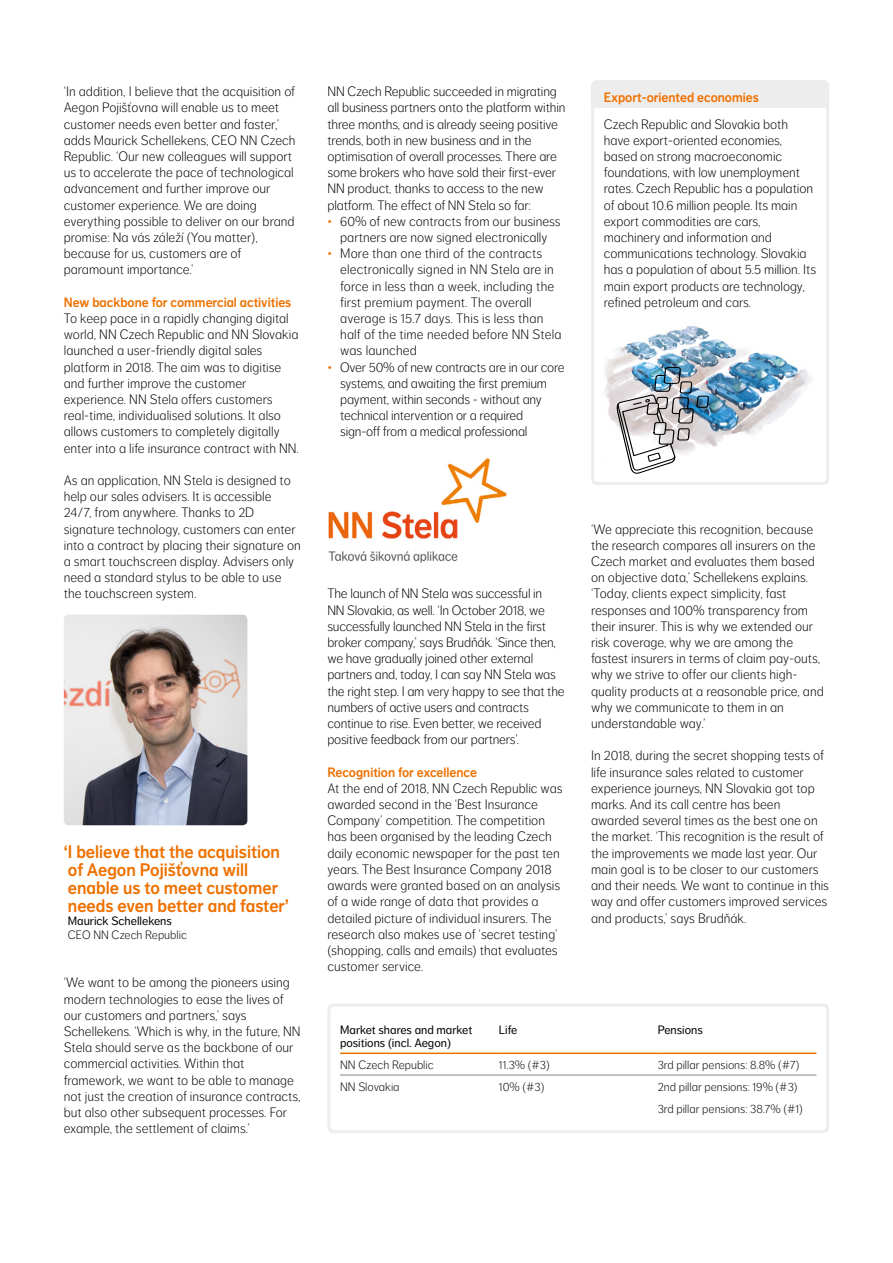
<style>
.page{position:relative;width:893px;height:1263px;background:#fff}
.page>*{position:absolute;margin:0;border:0;box-sizing:border-box;transform-origin:0 0}
.t1{font:18px/18px "NN Dagny Display";color:#ee7100}
.t2{font:300 13.5px/16.2px "NN Dagny Text";color:#000}
.t3{font:13.5px "NN Dagny Display";color:#ee7100}
.t4{font:300 12px/21.8px "NN Dagny Text";color:#000}
.t5{font:12px/13.5px "NN Dagny Text";color:#000}
.s1{color:#ee7100}
</style>
<div class="page">
<img style="left:604px;top:326px;width:208px;height:121px">
<div style="left:327px;top:1003px;width:502px;height:130px;border:3px solid #eeedee;border-radius:5px"></div>
<div style="left:595px;top:84px;width:230px;height:24px;background:#eeedee"></div>
<div style="left:591px;top:80px;width:238px;height:405px;border:3px solid #eeedee;border-radius:5px"></div>
<img style="left:64px;top:615px;width:183px;height:210px">
<hr style="left:340px;top:1052px;width:159px;height:2px;background:#ee7100">
<hr style="left:499px;top:1052px;width:159px;height:2px;background:#ee7100">
<hr style="left:658px;top:1052px;width:158px;height:2px;background:#ee7100">
<hr style="left:340px;top:1074px;width:159px;height:1px;background:#919191">
<hr style="left:499px;top:1074px;width:159px;height:1px;background:#919191">
<hr style="left:658px;top:1074px;width:158px;height:1px;background:#919191">
<img style="left:617px;top:367px;width:93px;height:107px">
<img style="left:328px;top:458px;width:179px;height:105px">
<p class="t2" style="left:64px;top:84px;width:233px">‘In addition, I believe that the acquisition of Aegon Pojišťovna will enable us to meet customer needs even better and faster,’ adds Maurick Schellekens, CEO NN Czech Republic. ‘Our new colleagues will support us to accelerate the pace of technological advancement and further improve our customer experience. We are doing everything possible to deliver on our brand promise: Na vás záleží (You matter), because for us, customers are of paramount importance.’</p>
<p class="t3" style="left:64px;top:294px;width:229px">New backbone for commercial activities</p>
<p class="t2" style="left:64px;top:310px;width:237px">To keep pace in a rapidly changing digital world, NN Czech Republic and NN Slovakia launched a user-friendly digital sales platform in 2018. The aim was to digitise and further improve the customer experience. NN Stela offers customers real-time, individualised solutions. It also allows customers to completely digitally enter into a life insurance contract with NN.</p>
<p class="t2" style="left:64px;top:472px;width:239px">As an application, NN Stela is designed to help our sales advisers. It is accessible 24/7, from anywhere. Thanks to 2D signature technology, customers can enter into a contract by placing their signature on a smart touchscreen display. Advisers only need a standard stylus to be able to use the touchscreen system.</p>
<h1 class="t1" style="left:64px;top:842px;width:227px">‘I believe that the acquisition of Aegon Pojišťovna will enable us to meet customer needs even better and faster’</h1>
<p class="t5" style="left:68px;top:914px;width:106px">Maurick Schellekens</p>
<p class="t4" style="left:68px;top:924px;width:121px">CEO NN Czech Republic</p>
<p class="t2" style="left:64px;top:975px;width:238px">‘We want to be among the pioneers using modern technologies to ease the lives of our customers and partners,’ says Schellekens. ‘Which is why, in the future, NN Stela should serve as the backbone of our commercial activities. Within that framework, we want to be able to manage not just the creation of insurance contracts, but also other subsequent processes. For example, the settlement of claims.’</p>
<p class="t2" style="left:327px;top:84px;width:239px">NN Czech Republic succeeded in migrating all business partners onto the platform within three months, and is already seeing positive trends, both in new business and in the optimisation of overall processes. There are some brokers who have sold their first-ever NN product, thanks to access to the new platform. The effect of NN Stela so far:</p>
<p class="t2" style="left:327px;top:213px;width:235px;text-align:center"><span class="s1">•</span> 60% of new contracts from our business partners are now signed electronically</p>
<p class="t2" style="left:340px;top:246px;width:223px;text-indent:-13px"><span class="s1">•</span> More than one third of the contracts electronically signed in NN Stela are in force in less than a week, including the first premium payment. The overall average is 15.7 days. This is less than half of the time needed before NN Stela was launched</p>
<p class="t2" style="left:340px;top:359px;width:226px;text-indent:-13px"><span class="s1">•</span> Over 50% of new contracts are in our core systems, and awaiting the first premium payment, within seconds - without any technical intervention or a required sign-off from a medical professional</p>
<p class="t3" style="left:604px;top:89px;width:156px">Export-oriented economies</p>
<p class="t2" style="left:604px;top:116px;width:214px">Czech Republic and Slovakia both have export-oriented economies, based on strong macroeconomic foundations, with low unemployment rates. Czech Republic has a population of about 10.6 million people. Its main export commodities are cars, machinery and information and communications technology. Slovakia has a population of about 5.5 million. Its main export products are technology, refined petroleum and cars.</p>
<p class="t2" style="left:327px;top:586px;width:239px">The launch of NN Stela was successful in<br>NN Slovakia, as well. ‘In October 2018, we successfully launched NN Stela in the first broker company,’ says Brudňák. ‘Since then, we have gradually joined other external partners and, today, I can say NN Stela was the right step. I am very happy to see that the numbers of active users and contracts continue to rise. Even better, we received positive feedback from our partners’.</p>
<p class="t3" style="left:327px;top:764px;width:151px">Recognition for excellence</p>
<p class="t2" style="left:327px;top:780px;width:237px">At the end of 2018, NN Czech Republic was awarded second in the ‘Best Insurance Company’ competition. The competition has been organised by the leading Czech daily economic newspaper for the past ten years. The Best Insurance Company 2018 awards were granted based on an analysis of a wide range of data that provides a detailed picture of individual insurers. The research also makes use of ‘secret testing’ (shopping, calls and emails) that evaluates customer service.</p>
<p class="t2" style="left:591px;top:521px;width:234px">‘We appreciate this recognition, because the research compares all insurers on the Czech market and evaluates them based on objective data,’ Schellekens explains. ‘Today, clients expect simplicity, fast responses and 100% transparency from their insurer. This is why we extended our risk coverage, why we are among the fastest insurers in terms of claim pay-outs, why we strive to offer our clients high&shy;quality products at a reasonable price, and why we communicate to them in an understandable way.’</p>
<p class="t2" style="left:591px;top:748px;width:239px">In 2018, during the secret shopping tests of life insurance sales related to customer experience journeys, NN Slovakia got top marks. And its call centre has been awarded several times as the best one on the market. ‘This recognition is the result of the improvements we made last year. Our main goal is to be closer to our customers and their needs. We want to continue in this way and offer customers improved services and products,’ says Brudňák.</p>
<p class="t5" style="left:340px;top:1023px;width:134px">Market shares and market positions (incl. Aegon)</p>
<p class="t5" style="left:499px;top:1023px;width:20px">Life</p>
<p class="t5" style="left:658px;top:1023px;width:47px">Pensions</p>
<p class="t4" style="left:340px;top:1054px;width:95px">NN Czech Republic</p>
<p class="t4" style="left:499px;top:1054px;width:52px">11.3% (#3)</p>
<p class="t4" style="left:658px;top:1054px;width:143px">3rd pillar pensions: 8.8% (#7)</p>
<p class="t4" style="left:340px;top:1076px;width:61px">NN Slovakia</p>
<p class="t4" style="left:499px;top:1076px;width:47px">10% (#3)</p>
<p class="t4" style="left:658px;top:1076px;width:147px">2nd pillar pensions: 19% (#3)<br>3rd pillar pensions: 38.7% (#1)</p>
</div>
